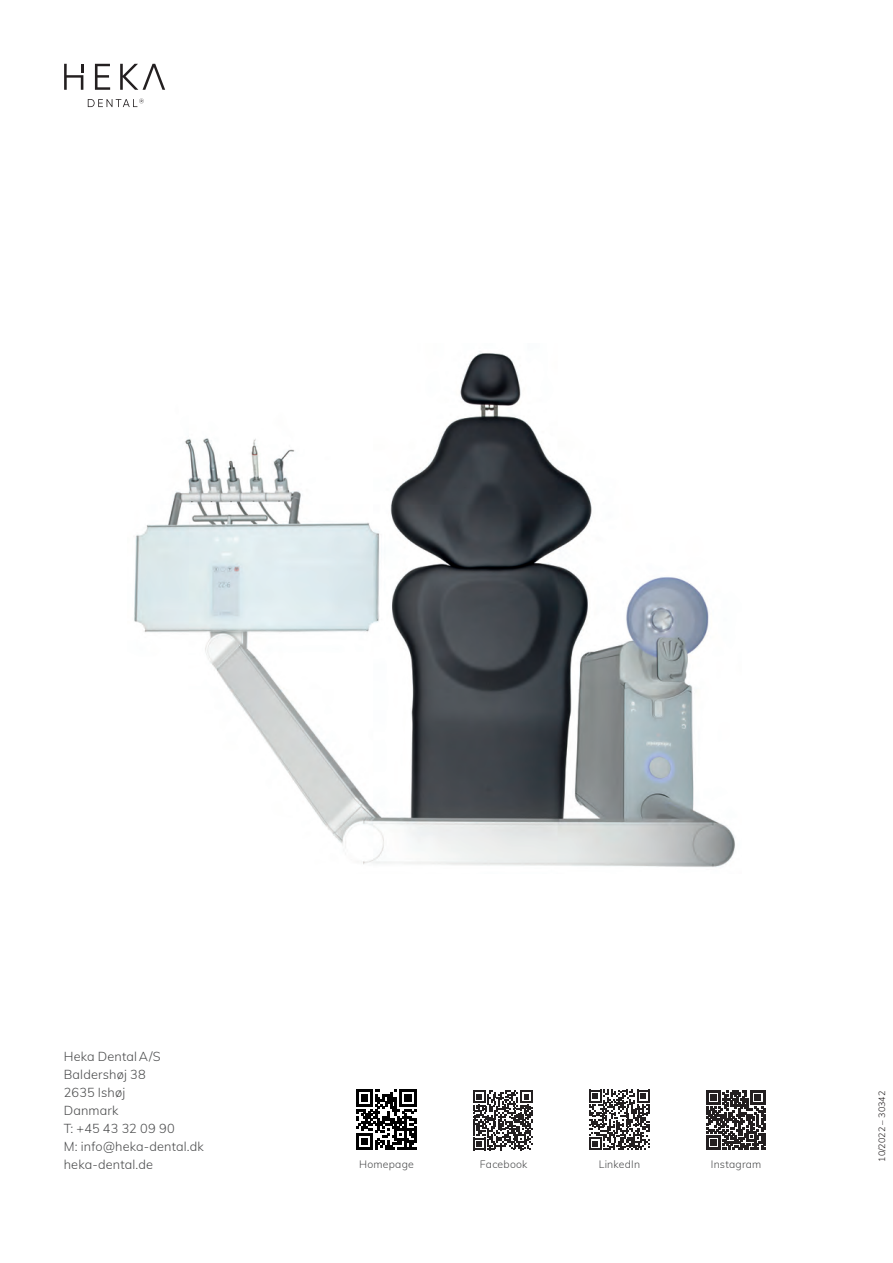
<style>
.page{position:relative;width:893px;height:1263px;background:#fff}
.page>*{position:absolute;margin:0;border:0;box-sizing:border-box;transform-origin:0 0}
.t1{font:300 12.75px/18px "Mulish";letter-spacing:.01em;color:#4b4c4d}
.t2{font:300 10.5px "Mulish";letter-spacing:.02em;color:#4b4c4d}
.t3{font:300 9px "Mulish";color:#231f20}
</style>
<div class="page">
<svg style="left:95px;top:64px;width:15px;height:26px"></svg>
<svg style="left:64px;top:64px;width:19px;height:26px"></svg>
<svg style="left:88px;top:99px;width:56px;height:8px"></svg>
<svg style="left:120px;top:64px;width:45px;height:26px"></svg>
<svg style="left:473px;top:1090px;width:60px;height:60px"></svg>
<svg style="left:589px;top:1089px;width:60px;height:61px"></svg>
<svg style="left:706px;top:1090px;width:59px;height:59px"></svg>
<img style="left:134px;top:351px;width:601px;height:516px">
<svg style="left:356px;top:1089px;width:60px;height:61px"></svg>
<p class="t1" style="left:64px;top:1047px;width:142px">Heka Dental A/S<br>Baldershøj 38<br>2635 Ishøj<br>Danmark<br>T: +45 43 32 09 90<br>M: info@heka-dental.dk heka-dental.de</p>
<p class="t2" style="left:359px;top:1157px;width:56px">Homepage</p>
<p class="t2" style="left:480px;top:1157px;width:49px">Facebook</p>
<p class="t2" style="left:599px;top:1157px;width:43px">LinkedIn</p>
<p class="t2" style="left:711px;top:1157px;width:52px">Instagram</p>
<p class="t3" style="left:875px;top:1162px;width:72px;rotate:-90deg">10/2022 – 30342</p>
</div>
